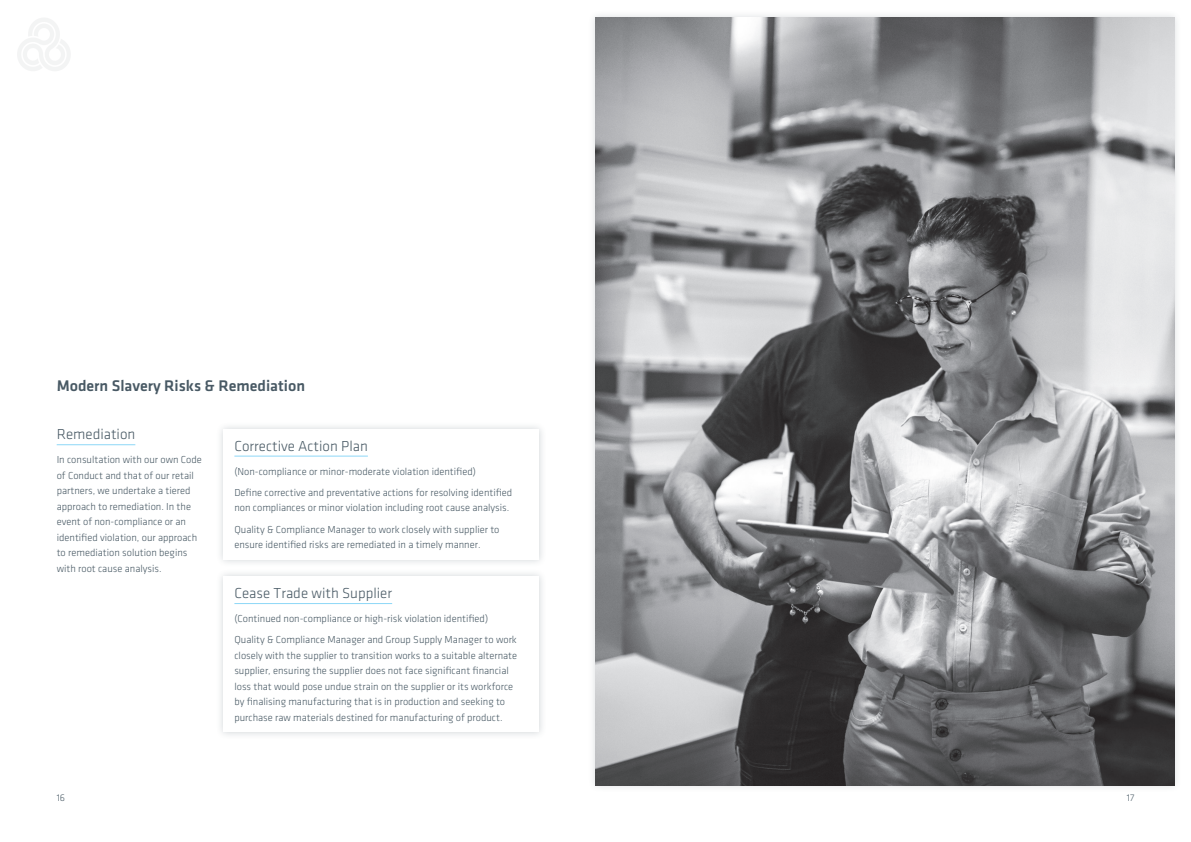
<style>
.page{position:relative;width:1191px;height:842px;background:#fff}
.page>*{position:absolute;margin:0;border:0;box-sizing:border-box;transform-origin:0 0}
.headline{font:16px "Klavika Medium TF";color:#485964}
.subhead_underline{font:300 15px "Klavika";color:#485964}
.body_text{font:300 10.5px/15.5px "Klavika";color:#485964}
.t1{font:300 10px "Klavika";color:#485964}
</style>
<div class="page">
<hr style="left:57px;top:444px;width:78px;height:1px;background:#8dd7f7">
<div style="left:588px;top:10px;width:594px;height:783px;background:#485964;opacity:.2"></div>
<img style="left:595px;top:17px;width:579px;height:768px">
<div style="left:215px;top:421px;width:331px;height:146px;background:#485964;opacity:.25"></div>
<div style="left:215px;top:569px;width:331px;height:171px;background:#485964;opacity:.25"></div>
<div style="left:223px;top:429px;width:316px;height:130px;background:#fff"></div>
<hr style="left:234px;top:456px;width:134px;height:1px;background:#8dd7f7">
<div style="left:223px;top:576px;width:316px;height:156px;background:#fff"></div>
<hr style="left:234px;top:603px;width:158px;height:1px;background:#8dd7f7">
<svg style="left:17px;top:18px;width:53px;height:53px"></svg>
<p class="headline" style="left:57px;top:377px;width:250px">Modern Slavery Risks &amp; Remediation</p>
<p class="subhead_underline" style="left:57px;top:427px;width:80px">Remediation</p>
<p class="body_text" style="left:57px;top:452px;width:147px">In consultation with our own Code of Conduct and that of our retail partners, we undertake a tiered approach to remediation. In the event of non-compliance or an identified violation, our approach to remediation solution begins with root cause analysis.</p>
<p class="subhead_underline" style="left:234px;top:438px;width:135px">Corrective Action Plan</p>
<p class="body_text" style="left:234px;top:464px;width:243px">(Non-compliance or minor-moderate violation identified)</p>
<p class="body_text" style="left:234px;top:485px;width:279px">Define corrective and preventative actions for resolving identified non compliances or minor violation including root cause analysis.</p>
<p class="body_text" style="left:234px;top:521px;width:267px">Quality &amp; Compliance Manager to work closely with supplier to ensure identified risks are remediated in a timely manner.</p>
<p class="subhead_underline" style="left:234px;top:585px;width:159px">Cease Trade with Supplier</p>
<p class="body_text" style="left:234px;top:611px;width:255px">(Continued non-compliance or high-risk violation identified)</p>
<p class="body_text" style="left:234px;top:632px;width:284px">Quality &amp; Compliance Manager and Group Supply Manager to work closely with the supplier to transition works to a suitable alternate supplier, ensuring the supplier does not face significant financial loss that would pose undue strain on the supplier or its workforce by finalising manufacturing that is in production and seeking to purchase raw materials destined for manufacturing of product.</p>
<p class="t1" style="left:57px;top:792px;width:10px">16</p>
<p class="t1" style="left:1127px;top:792px;width:9px">17</p>
</div>
